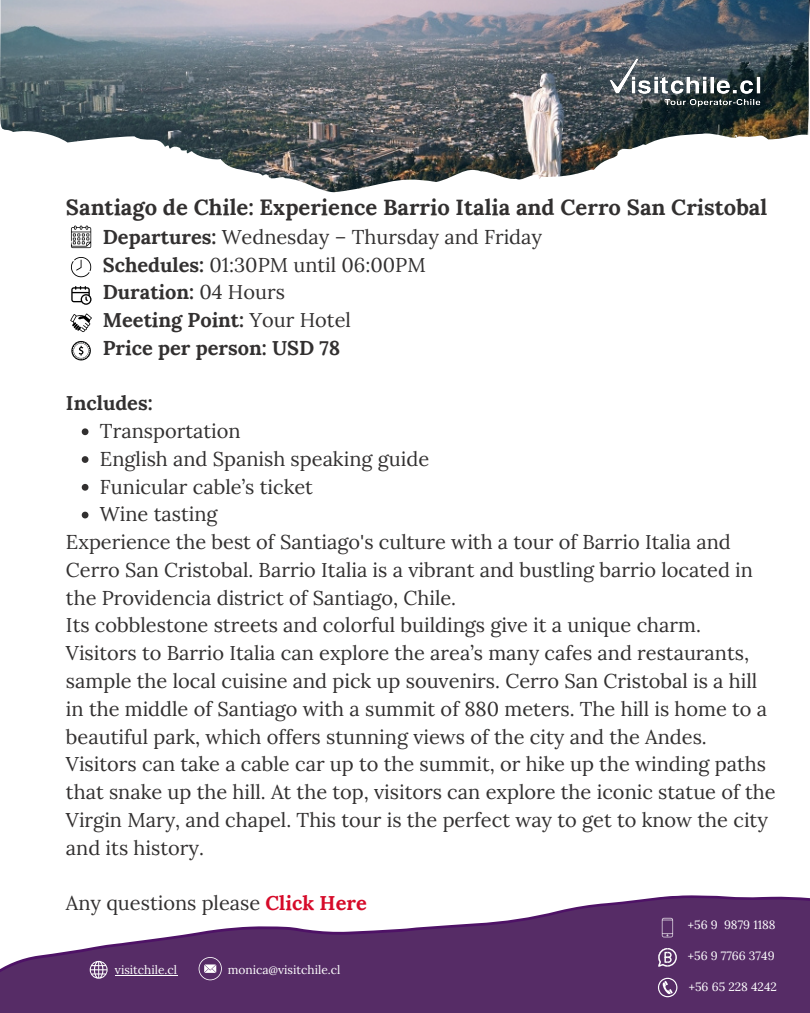
<style>
.page{position:relative;width:810px;height:1013px;background:#fff}
.page>*{position:absolute;margin:0;border:0;box-sizing:border-box;transform-origin:0 0}
.t1{font:700 22px "Lora";color:#323030}
.t2{font:20px/27.8px "Lora";color:#323030}
.t3{font:700 20px/27.8px "Lora";color:#323030}
.t4{font:12px "Lora";color:#fff}
.s1{font-weight:400}
.s2{font-weight:700;color:#d60a29}
</style>
<div class="page">
<img style="left:0;top:0;width:809px;height:192px">
<img style="left:596px;top:50px;width:179px;height:65px">
<svg style="left:82px;top:428px;width:6px;height:7px"></svg>
<svg style="left:82px;top:456px;width:6px;height:7px"></svg>
<svg style="left:82px;top:484px;width:6px;height:6px"></svg>
<svg style="left:82px;top:511px;width:6px;height:7px"></svg>
<svg style="left:0;top:895px;width:810px;height:117px;fill:#562c66"></svg>
<svg style="left:658px;top:977px;width:19px;height:20px"></svg>
<svg style="left:658px;top:948px;width:19px;height:18px"></svg>
<svg style="left:90px;top:960px;width:18px;height:18px"></svg>
<svg style="left:199px;top:957px;width:23px;height:23px"></svg>
<svg style="left:662px;top:917px;width:11px;height:20px"></svg>
<svg style="left:71px;top:225px;width:20px;height:23px"></svg>
<svg style="left:71px;top:257px;width:20px;height:20px"></svg>
<svg style="left:71px;top:286px;width:21px;height:19px"></svg>
<svg style="left:71px;top:341px;width:20px;height:19px"></svg>
<svg style="left:70px;top:313px;width:22px;height:19px"></svg>
<hr style="left:115px;top:975px;width:62px;height:1px;background:#fff">
<p class="t1" style="left:66px;top:193px;width:703px">Santiago de Chile: Experience Barrio Italia and Cerro San Cristobal</p>
<p class="t3" style="left:103px;top:222px;width:441px">Departures: <span class="s1">Wednesday – Thursday and Friday<br></span>Schedules: <span class="s1">01:30PM until 06:00PM<br></span>Duration: <span class="s1">04 Hours<br></span>Meeting Point: <span class="s1">Your Hotel<br></span>Price per person: USD 78</p>
<p class="t3" style="left:66px;top:389px;width:88px">Includes:</p>
<p class="t2" style="left:100px;top:417px;width:331px">Transportation<br>English and Spanish speaking guide<br>Funicular cable’s ticket<br>Wine tasting</p>
<p class="t2" style="left:66px;top:528px;width:711px">Experience the best of Santiago's culture with a tour of Barrio Italia and Cerro San Cristobal. Barrio Italia is a vibrant and bustling barrio located in the Providencia district of Santiago, Chile.<br>Its cobblestone streets and colorful buildings give it a unique charm.<br>Visitors to Barrio Italia can explore the area’s many cafes and restaurants, sample the local cuisine and pick up souvenirs. Cerro San Cristobal is a hill in the middle of Santiago with a summit of 880 meters. The hill is home to a beautiful park, which offers stunning views of the city and the Andes.<br>Visitors can take a cable car up to the summit, or hike up the winding paths that snake up the hill. At the top, visitors can explore the iconic statue of the Virgin Mary, and chapel. This tour is the perfect way to get to know the city and its history.</p>
<p class="t2" style="left:66px;top:888px;width:302px">Any questions please <span class="s2">Click Here</span></p>
<p class="t4" style="left:688px;top:916px;width:89px">+56 9 9879 1188</p>
<p class="t4" style="left:115px;top:962px;width:64px">visitchile.cl</p>
<p class="t4" style="left:228px;top:962px;width:114px">monica@visitchile.cl</p>
<p class="t4" style="left:688px;top:947px;width:88px">+56 9 7766 3749</p>
<p class="t4" style="left:689px;top:978px;width:90px">+56 65 228 4242</p>
</div>
